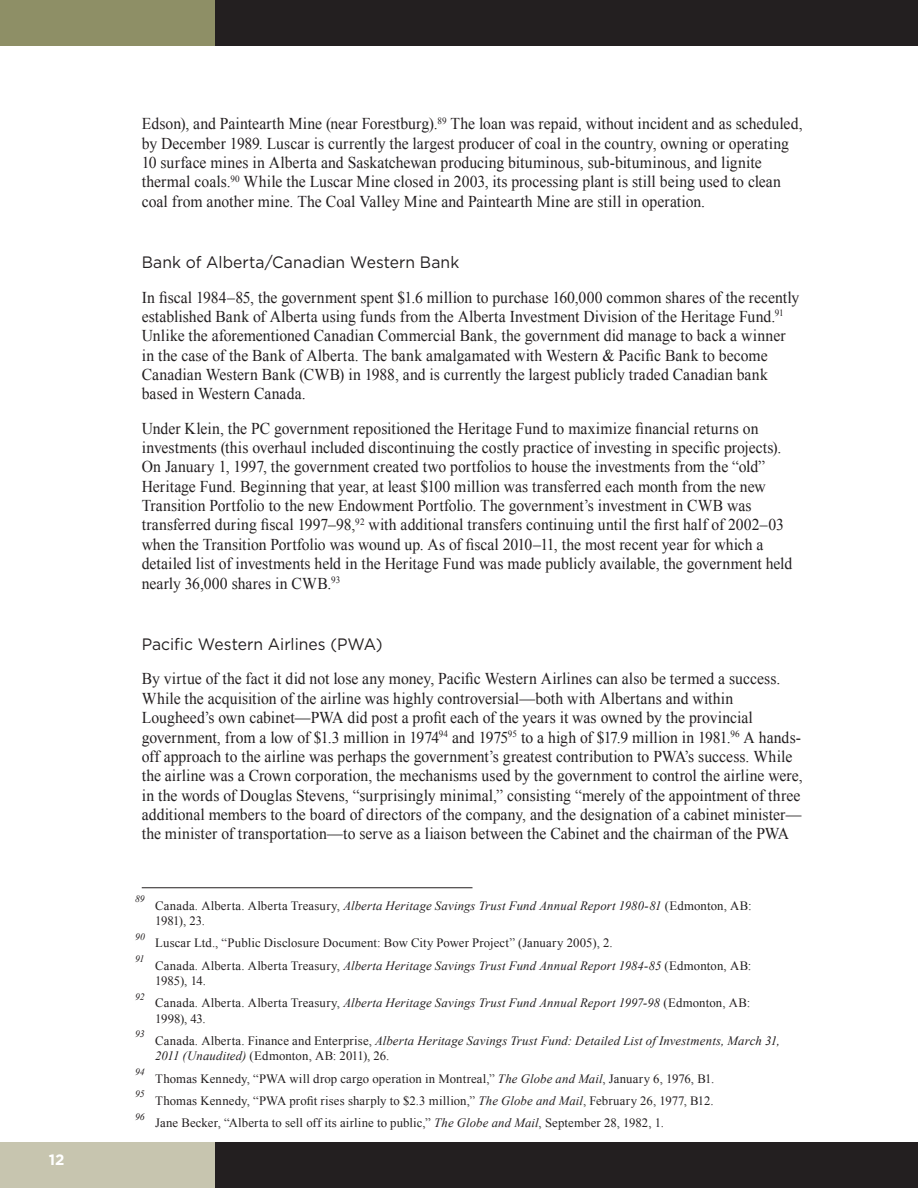
<style>
.page{position:relative;width:918px;height:1188px;background:#fff}
.page>*{position:absolute;margin:0;border:0;box-sizing:border-box;transform-origin:0 0}
.Body{font:16.5px/19.4px "Times New Roman";color:#231f20;scale:.95 1}
.Heading_3{font:16.5px "Gotham";color:#231f20;scale:.95 1}
.t1{font:700 15px "Gotham";color:#fff}
.Footnote{font:12.75px/15.3px "Times New Roman";letter-spacing:.01em;color:#231f20}
.Footnote-2{font:italic 12.75px/15.3px "Times New Roman";letter-spacing:.01em;color:#231f20}
.Footnote-3{font:italic 9.75px "Times New Roman";letter-spacing:-.01em;color:#231f20}
.s1{font-style:italic}
.s2{font-style:normal}
</style>
<div class="page">
<div style="left:0;top:1143px;width:215px;height:45px;background:#c7c5af"></div>
<div style="left:0;top:0;width:215px;height:45px;background:#8e8f66"></div>
<div style="left:215px;top:1143px;width:703px;height:45px;background:#231f20"></div>
<div style="left:215px;top:0;width:703px;height:45px;background:#231f20"></div>
<hr style="left:142px;top:887px;width:330px;height:1px;background:#231f20">
<p class="t1" style="left:49px;top:1150px;width:17px">12</p>
<p class="Body" style="left:142px;top:114px;width:697px">Edson), and Paintearth Mine (near Forestburg).<sup>89</sup> The loan was repaid, without incident and as scheduled, by December 1989. Luscar is currently the largest producer of coal in the country, owning or operating 10 surface mines in Alberta and Saskatchewan producing bituminous, sub-bituminous, and lignite thermal coals.<sup>90</sup> While the Luscar Mine closed in 2003, its processing plant is still being used to clean coal from another mine. The Coal Valley Mine and Paintearth Mine are still in operation.</p>
<p class="Heading_3" style="left:142px;top:252px;width:336px">Bank of Alberta/Canadian Western Bank</p>
<p class="Body" style="left:142px;top:287px;width:694px">In fiscal 1984–85, the government spent $1.6 million to purchase 160,000 common shares of the recently established Bank of Alberta using funds from the Alberta Investment Division of the Heritage Fund.<sup>91<br></sup>Unlike the aforementioned Canadian Commercial Bank, the government did manage to back a winner in the case of the Bank of Alberta. The bank amalgamated with Western &amp; Pacific Bank to become Canadian Western Bank (CWB) in 1988, and is currently the largest publicly traded Canadian bank based in Western Canada.</p>
<p class="Body" style="left:142px;top:418px;width:686px">Under Klein, the PC government repositioned the Heritage Fund to maximize financial returns on investments (this overhaul included discontinuing the costly practice of investing in specific projects).<br>On January 1, 1997, the government created two portfolios to house the investments from the “old” Heritage Fund. Beginning that year, at least $100 million was transferred each month from the new Transition Portfolio to the new Endowment Portfolio. The government’s investment in CWB was transferred during fiscal 1997–98,<sup>92</sup> with additional transfers continuing until the first half of 2002–03 when the Transition Portfolio was wound up. As of fiscal 2010–11, the most recent year for which a detailed list of investments held in the Heritage Fund was made publicly available, the government held nearly 36,000 shares in CWB.<sup>93</sup></p>
<p class="Heading_3" style="left:142px;top:634px;width:255px">Pacific Western Airlines (PWA)</p>
<p class="Body" style="left:142px;top:669px;width:697px">By virtue of the fact it did not lose any money, Pacific Western Airlines can also be termed a success.<br>While the acquisition of the airline was highly controversial—both with Albertans and within Lougheed’s own cabinet—PWA did post a profit each of the years it was owned by the provincial government, from a low of $1.3 million in 1974<sup>94</sup> and 1975<sup>95</sup> to a high of $17.9 million in 1981.<sup>96</sup> A hands&shy;off approach to the airline was perhaps the government’s greatest contribution to PWA’s success. While the airline was a Crown corporation, the mechanisms used by the government to control the airline were, in the words of Douglas Stevens, “surprisingly minimal,” consisting “merely of the appointment of three additional members to the board of directors of the company, and the designation of a cabinet minister— the minister of transportation—to serve as a liaison between the Cabinet and the chairman of the PWA</p>
<p class="Footnote-3" style="left:135px;top:892px;width:11px">89</p>
<p class="Footnote" style="left:155px;top:898px;width:598px">Canada. Alberta. Alberta Treasury, <span class="s1">Alberta Heritage Savings Trust Fund Annual Report 1980-81</span> (Edmonton, AB:<br>1981), 23.</p>
<p class="Footnote-3" style="left:135px;top:930px;width:11px">90</p>
<p class="Footnote" style="left:155px;top:935px;width:459px">Luscar Ltd., “Public Disclosure Document: Bow City Power Project” (January 2005), 2.</p>
<p class="Footnote-3" style="left:135px;top:952px;width:11px">91</p>
<p class="Footnote" style="left:155px;top:958px;width:598px">Canada. Alberta. Alberta Treasury, <span class="s1">Alberta Heritage Savings Trust Fund Annual Report 1984-85</span> (Edmonton, AB:<br>1985), 14.</p>
<p class="Footnote-3" style="left:135px;top:990px;width:11px">92</p>
<p class="Footnote" style="left:155px;top:995px;width:597px">Canada. Alberta. Alberta Treasury, <span class="s1">Alberta Heritage Savings Trust Fund Annual Report 1997-98</span> (Edmonton, AB:<br>1998), 43.</p>
<p class="Footnote-3" style="left:135px;top:1028px;width:11px">93</p>
<p class="Footnote-2" style="left:155px;top:1033px;width:626px"><span class="s2">Canada. Alberta. Finance and Enterprise,</span> Alberta Heritage Savings Trust Fund: Detailed List of Investments, March 31,<br>2011 (Unaudited) <span class="s2">(Edmonton, AB: 2011), 26.</span></p>
<p class="Footnote-3" style="left:135px;top:1065px;width:11px">94</p>
<p class="Footnote" style="left:155px;top:1070px;width:560px">Thomas Kennedy, “PWA will drop cargo operation in Montreal,” <span class="s1">The Globe and Mail</span>, January 6, 1976, B1.</p>
<p class="Footnote-3" style="left:135px;top:1087px;width:11px">95</p>
<p class="Footnote" style="left:155px;top:1093px;width:560px">Thomas Kennedy, “PWA profit rises sharply to $2.3 million,” <span class="s1">The Globe and Mail</span>, February 26, 1977, B12.</p>
<p class="Footnote-3" style="left:135px;top:1110px;width:11px">96</p>
<p class="Footnote" style="left:155px;top:1115px;width:510px">Jane Becker, “Alberta to sell off its airline to public,” <span class="s1">The Globe and Mail</span>, September 28, 1982, 1.</p>
</div>
